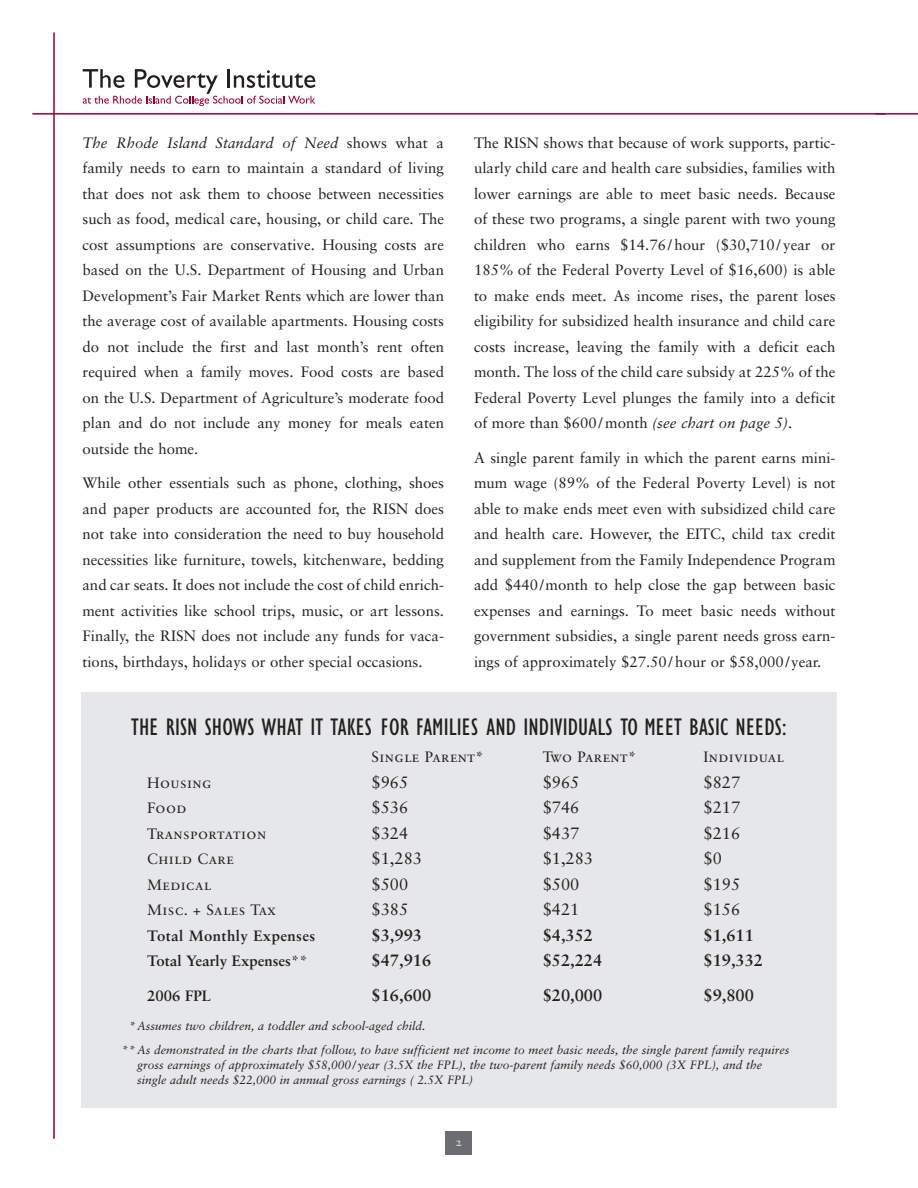
<style>
.page{position:relative;width:918px;height:1188px;background:#fff}
.page>*{position:absolute;margin:0;border:0;box-sizing:border-box;transform-origin:0 0}
.t1{font:condensed 24.75px "Gill Sans";letter-spacing:.005em;color:#231f20}
.t2{font:16.5px "Sabon";color:#231f20}
.t3{font:700 16.5px "Sabon";color:#231f20}
.t4{font:15px/25.5px "Sabon";color:#231f20;text-align:justify}
.t5{font:15px "Sabon Roman SC";letter-spacing:.03em;color:#231f20}
.t6{font:700 15px "Sabon";color:#231f20}
.t7{font:700 15px "Sabon";letter-spacing:.03em;color:#231f20}
.t8{font:italic 12px/24px "Sabon";color:#231f20}
.t9{font:12px "Sabon Bold Os F";color:#d1d2d4}
.s1{font-style:italic}
.s2{font-family:"Sabon Roman SC";font-weight:400}
</style>
<div class="page">
<div style="left:81px;top:693px;width:756px;height:415px;background:#e6e7e9"></div>
<div style="left:446px;top:1131px;width:26px;height:24px;background:#6c6d70"></div>
<svg style="left:83px;top:69px;width:232px;height:37px"></svg>
<hr style="left:32px;top:113px;width:854px;height:2px;background:#98012d">
<hr style="left:53px;top:32px;width:2px;height:1107px;background:#98012d">
<hr style="left:875px;top:113px;width:43px;height:2px;background:#98012d">
<p class="t4" style="left:82px;top:131px;width:363px"><span class="s1">The Rhode Island Standard of Need</span> shows what a family needs to earn to maintain a standard of living that does not ask them to choose between necessities such as food, medical care, housing, or child care. The cost assumptions are conservative. Housing costs are based on the U.S. Department of Housing and Urban Development’s Fair Market Rents which are lower than the average cost of available apartments. Housing costs do not include the first and last month’s rent often required when a family moves. Food costs are based on the U.S. Department of Agriculture’s moderate food plan and do not include any money for meals eaten outside the home.</p>
<p class="t4" style="left:82px;top:471px;width:363px">While other essentials such as phone, clothing, shoes and paper products are accounted for, the RISN does not take into consideration the need to buy household necessities like furniture, towels, kitchenware, bedding and car seats. It does not include the cost of child enrich&shy;ment activities like school trips, music, or art lessons.<br>Finally, the RISN does not include any funds for vaca&shy;tions, birthdays, holidays or other special occasions.</p>
<p class="t4" style="left:474px;top:131px;width:363px">The RISN shows that because of work supports, partic&shy;ularly child care and health care subsidies, families with lower earnings are able to meet basic needs. Because of these two programs, a single parent with two young children who earns $14.76/ hour ($30,710/ year or 185% of the Federal Poverty Level of $16,600) is able to make ends meet. As income rises, the parent loses eligibility for subsidized health insurance and child care costs increase, leaving the family with a deficit each month. The loss of the child care subsidy at 225% of the Federal Poverty Level plunges the family into a deficit of more than $600/ month <span class="s1">(see chart on page 5)</span>.</p>
<p class="t4" style="left:474px;top:446px;width:363px">A single parent family in which the parent earns mini&shy;mum wage (89% of the Federal Poverty Level) is not able to make ends meet even with subsidized child care and health care. However, the EITC, child tax credit and supplement from the Family Independence Program add $440/month to help close the gap between basic expenses and earnings. To meet basic needs without government subsidies, a single parent needs gross earn&shy;ings of approximately $27.50/ hour or $58,000/year.</p>
<h1 class="t1" style="left:131px;top:717px;width:657px">THE RISN SHOWS WHAT IT TAKES FOR FAMILIES AND INDIVIDUALS TO MEET BASIC NEEDS:</h1>
<p class="t5" style="left:372px;top:751px;width:114px">Single Parent*</p>
<p class="t5" style="left:543px;top:751px;width:95px">Two Parent*</p>
<p class="t5" style="left:704px;top:751px;width:82px">Individual</p>
<p class="t5" style="left:147px;top:776px;width:66px">Housing</p>
<p class="t2" style="left:372px;top:775px;width:38px">$965</p>
<p class="t2" style="left:543px;top:775px;width:38px">$965</p>
<p class="t2" style="left:704px;top:775px;width:38px">$827</p>
<p class="t5" style="left:147px;top:802px;width:41px">Food</p>
<p class="t2" style="left:372px;top:800px;width:38px">$536</p>
<p class="t2" style="left:543px;top:800px;width:38px">$746</p>
<p class="t2" style="left:704px;top:800px;width:38px">$217</p>
<p class="t5" style="left:147px;top:827px;width:121px">Transportation</p>
<p class="t2" style="left:372px;top:826px;width:38px">$324</p>
<p class="t2" style="left:543px;top:826px;width:38px">$437</p>
<p class="t2" style="left:704px;top:826px;width:38px">$216</p>
<p class="t5" style="left:147px;top:853px;width:88px">Child Care</p>
<p class="t2" style="left:372px;top:851px;width:52px">$1,283</p>
<p class="t2" style="left:543px;top:851px;width:52px">$1,283</p>
<p class="t2" style="left:704px;top:851px;width:20px">$0</p>
<p class="t5" style="left:147px;top:878px;width:66px">Medical</p>
<p class="t2" style="left:372px;top:877px;width:38px">$500</p>
<p class="t2" style="left:543px;top:877px;width:38px">$500</p>
<p class="t2" style="left:704px;top:877px;width:38px">$195</p>
<p class="t5" style="left:147px;top:904px;width:130px">Misc. + Sales Tax</p>
<p class="t2" style="left:372px;top:902px;width:38px">$385</p>
<p class="t2" style="left:543px;top:902px;width:38px">$421</p>
<p class="t2" style="left:704px;top:902px;width:38px">$156</p>
<p class="t7" style="left:147px;top:929px;width:170px">Total Monthly Expenses</p>
<p class="t3" style="left:372px;top:928px;width:52px">$3,993</p>
<p class="t3" style="left:543px;top:928px;width:52px">$4,352</p>
<p class="t3" style="left:704px;top:928px;width:52px">$1,611</p>
<p class="t6" style="left:147px;top:955px;width:162px">Total Yearly Expenses<span class="s2">**</span></p>
<p class="t3" style="left:372px;top:953px;width:61px">$47,916</p>
<p class="t3" style="left:543px;top:953px;width:61px">$52,224</p>
<p class="t3" style="left:703px;top:953px;width:61px">$19,332</p>
<p class="t6" style="left:147px;top:989px;width:65px">2006 FPL</p>
<p class="t3" style="left:372px;top:988px;width:61px">$16,600</p>
<p class="t3" style="left:543px;top:988px;width:61px">$20,000</p>
<p class="t3" style="left:704px;top:988px;width:52px">$9,800</p>
<p class="t8" style="left:122px;top:1015px;width:669px;text-indent:7px">*Assumes two children, a toddler and school-aged child.<br>** As demonstrated in the charts that follow, to have sufficient net income to meet basic needs, the single parent family requires</p>
<p class="t8" style="left:137px;top:1058px;width:626px;line-height:15px">gross earnings of approximately $58,000/ year (3.5X the FPL), the two-parent family needs $60,000 (3X FPL), and the single adult needs $22,000 in annual gross earnings ( 2.5X FPL)</p>
<p class="t9" style="left:456px;top:1137px;width:8px">2</p>
</div>
